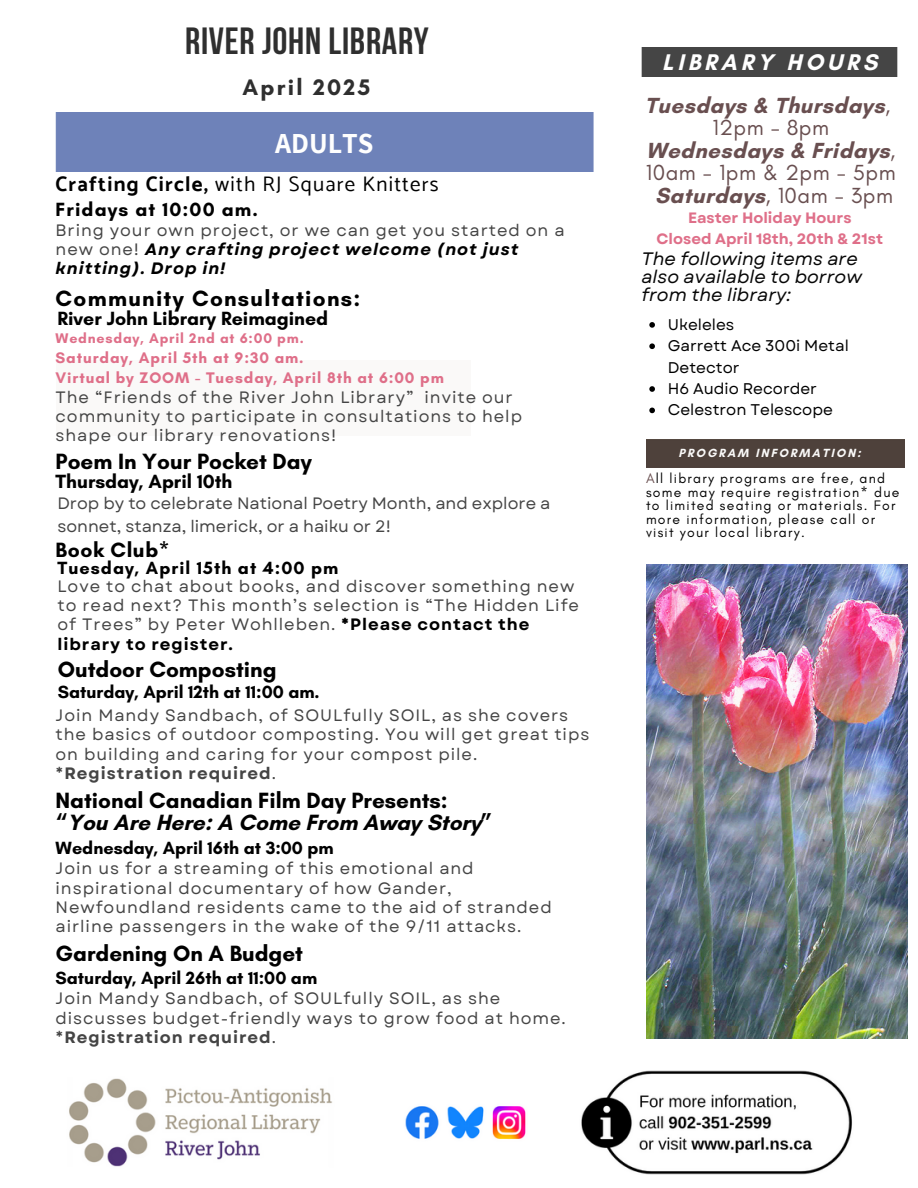
<style>
.page{position:relative;width:918px;height:1188px;background:#fff}
.page>*{position:absolute;margin:0;border:0;box-sizing:border-box;transform-origin:0 0}
.t1{font:700 37.8px "Bebas Neue";letter-spacing:.02em;color:#2f2f2f}
.t2{font:700 28.35px "Assistant";color:#fefefe}
.t3{font:700 23.1px "Glacial Indifference";letter-spacing:.17em;color:#fff}
.t4{font:700 22.95px "Glacial Indifference";letter-spacing:.1em;color:#2f2f2f}
.t5{font:700 22.5px/22.5px "Glacial Indifference";color:#000}
.t6{font:700 22.5px "Glacial Indifference";letter-spacing:.055em;color:#000}
.t7{font:700 22.2px/22.5px "Glacial Indifference";letter-spacing:.02em;color:#694f50;text-align:center}
.t8{font:21px "Catamaran";letter-spacing:.055em;color:#000}
.t9{font:700 21px "Glacial Indifference";letter-spacing:.025em;color:#000}
.t10{font:700 19.5px "Glacial Indifference";color:#000}
.t11{font:700 19.5px "Glacial Indifference";letter-spacing:.055em;color:#000}
.t12{font:700 18px "Glacial Indifference";color:#000}
.t13{font:italic 18px/18px "Garet";color:#070707}
.t14{font:700 18px "Glacial Indifference";letter-spacing:.055em;color:#000}
.t15{font:16.5px/19.2px "Garet";letter-spacing:.055em;color:#454545}
.t16{font:16.5px/22.5px "Garet";color:#454545}
.t17{font:700 15.6px "Glacial Indifference";letter-spacing:.055em;color:#df6f89}
.t18{font:15.45px/21.3px "Garet";color:#000}
.t19{font:700 15px "Garet";color:#df6f89}
.t20{font:700 14.25px "Glacial Indifference";letter-spacing:.055em;color:#df6f89}
.t21{font:13.95px/13.5px "Glacial Indifference";letter-spacing:.09em;color:#000}
.t22{font:700 12px "Glacial Indifference";letter-spacing:.17em;color:#faf9f8}
.s1{font-weight:700}
.s2{font-weight:700;font-style:italic;color:#000}
.s3{font-weight:700;color:#000}
.s4{font-weight:400}
.s5{color:#694f50}
</style>
<div class="page">
<div style="left:646px;top:439px;width:259px;height:28px;background:#4e413b"></div>
<div style="left:641px;top:47px;width:257px;height:29px;background:#454545"></div>
<img style="left:69px;top:1071px;width:783px;height:103px">
<img style="left:646px;top:565px;width:261px;height:473px">
<div style="left:56px;top:360px;width:414px;height:76px;background:#faf9f8"></div>
<svg style="left:649px;top:322px;width:6px;height:6px"></svg>
<svg style="left:649px;top:343px;width:6px;height:6px"></svg>
<svg style="left:649px;top:386px;width:6px;height:6px"></svg>
<svg style="left:649px;top:408px;width:6px;height:5px"></svg>
<p class="t1" style="left:185px;top:26px;width:245px">RIVER JOHN LIBRARY</p>
<p class="t4" style="left:242px;top:73px;width:129px">April 2025</p>
<p class="t2" style="left:275px;top:125px;width:100px">ADULTS</p>
<p class="t8" style="left:56px;top:171px;width:385px"><span class="s1">Crafting Circle,</span> with RJ Square Knitters</p>
<h4 class="t11" style="left:56px;top:197px;width:204px">Fridays at 10:00 am.</h4>
<h6 class="t15" style="left:56px;top:221px;width:511px">Bring your own project, or we can get you started on a new one! <span class="s2">Any crafting project welcome (not just knitting). Drop in!</span></h6>
<h3 class="t6" style="left:56px;top:284px;width:306px">Community Consultations:</h3>
<h5 class="t10" style="left:57px;top:306px;width:272px">River John Library Reimagined</h5>
<p class="t20" style="left:56px;top:330px;width:250px">Wednesday, April 2nd at 6:00 pm.</p>
<p class="t17" style="left:56px;top:349px;width:250px">Saturday, April 5th at 9:30 am.</p>
<p class="t17" style="left:56px;top:368px;width:390px">Virtual by ZOOM - Tuesday, April 8th at 6:00 pm</p>
<p class="t15" style="left:56px;top:388px;width:468px">The “Friends of the River John Library” invite our community to participate in consultations to help shape our library renovations!</p>
<p class="t5" style="left:56px;top:450px;width:258px">Poem In Your Pocket Day</p>
<p class="t10" style="left:56px;top:469px;width:178px">Thursday, April 10th</p>
<p class="t16" style="left:57px;top:492px;width:495px">Drop by to celebrate National Poetry Month, and explore a sonnet, stanza, limerick, or a haiku or 2!</p>
<p class="t9" style="left:56px;top:537px;width:116px">Book Club*</p>
<h4 class="t14" style="left:57px;top:557px;width:282px">Tuesday, April 15th at 4:00 pm</h4>
<p class="t15" style="left:57px;top:577px;width:523px">Love to chat about books, and discover something new to read next? This month’s selection is “The Hidden Life of Trees” by Peter Wohlleben. <span class="s3">*Please contact the library to register.</span></p>
<p class="t5" style="left:58px;top:657px;width:220px">Outdoor Composting</p>
<h4 class="t12" style="left:58px;top:681px;width:263px">Saturday, April 12th at 11:00 am.</h4>
<h6 class="t15" style="left:56px;top:706px;width:535px">Join Mandy Sandbach, of SOULfully SOIL, as she covers the basics of outdoor composting. You will get great tips on building and caring for your compost pile. *<span class="s1">Registration required</span>.</h6>
<h6 class="t5" style="left:56px;top:789px;width:439px">National Canadian Film Day Presents: “You Are Here: A Come From Away Story”</h6>
<p class="t12" style="left:56px;top:837px;width:280px">Wednesday, April 16th at 3:00 pm</p>
<h4 class="t15" style="left:56px;top:859px;width:498px">Join us for a streaming of this emotional and inspirational documentary of how Gander, Newfoundland residents came to the aid of stranded airline passengers in the wake of the 9/11 attacks.</h4>
<h6 class="t5" style="left:56px;top:942px;width:249px">Gardening On A Budget</h6>
<p class="t12" style="left:56px;top:967px;width:263px">Saturday, April 26th at 11:00 am</p>
<h4 class="t15" style="left:56px;top:989px;width:512px">Join Mandy Sandbach, of SOULfully SOIL, as she discusses budget-friendly ways to grow food at home. *<span class="s1">Registration required</span>.</h4>
<h1 class="t3" style="left:662px;top:48px;width:217px">LIBRARY HOURS</h1>
<p class="t7" style="left:645px;top:94px;width:252px">Tuesdays &amp; Thursdays<span class="s4">,<br>12pm - 8pm<br></span>Wednesdays &amp; Fridays<span class="s4">,<br>10am - 1pm &amp; 2pm - 5pm<br></span>Saturdays<span class="s4">, 10am - 3pm</span></p>
<p class="t19" style="left:688px;top:207px;width:165px">Easter Holiday Hours</p>
<p class="t19" style="left:657px;top:228px;width:228px">Closed April 18th, 20th &amp; 21st</p>
<p class="t13" style="left:641px;top:249px;width:222px">The following items are also available to borrow from the library:</p>
<h4 class="t18" style="left:668px;top:314px;width:68px">Ukeleles</h4>
<h6 class="t18" style="left:668px;top:335px;width:183px">Garrett Ace 300i Metal<br>Detector</h6>
<p class="t18" style="left:668px;top:378px;width:151px">H6 Audio Recorder</p>
<p class="t18" style="left:668px;top:399px;width:167px">Celestron Telescope</p>
<h2 class="t22" style="left:679px;top:446px;width:184px">PROGRAM INFORMATION:</h2>
<p class="t21" style="left:646px;top:471px;width:255px"><span class="s5">A</span>ll library programs are free, and some may require registration* due to limited seating or materials. For more information, please call or visit your local library.</p>
</div>
